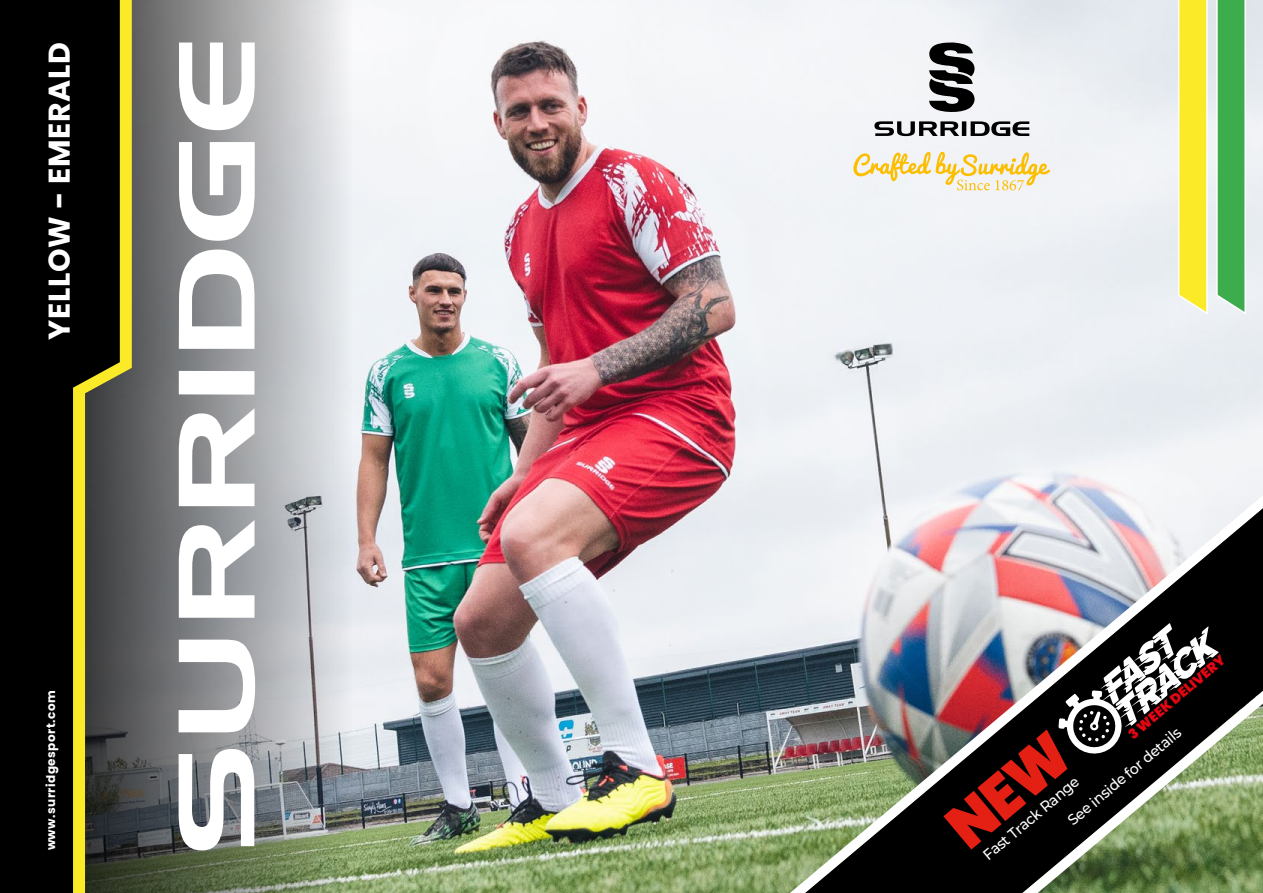
<style>
.page{position:relative;width:1263px;height:893px;background:#fff}
.page>*{position:absolute;margin:0;border:0;box-sizing:border-box;transform-origin:0 0}
.t1{font:700 30px "Poppins";letter-spacing:.02em;color:#fff}
.t2{font:500 15px "Montserrat";color:#fff;scale:.95 1}
.t3{font:900 13.8px "Poppins";color:#e30613}
.t4{font:700 12px "Poppins";letter-spacing:.04em;color:#fff}
</style>
<div class="page">
<img style="left:351px;top:0;width:912px;height:893px">
<svg style="left:132px;top:0;width:219px;height:893px;background:#9da0a0"></svg>
<svg style="left:179px;top:640px;width:76px;height:92px"></svg>
<svg style="left:179px;top:749px;width:75px;height:101px"></svg>
<svg style="left:179px;top:520px;width:75px;height:98px"></svg>
<svg style="left:179px;top:408px;width:75px;height:98px"></svg>
<svg style="left:179px;top:43px;width:76px;height:87px"></svg>
<svg style="left:179px;top:142px;width:76px;height:99px"></svg>
<svg style="left:179px;top:250px;width:75px;height:99px"></svg>
<div style="left:179px;top:371px;width:75px;height:24px;background:#fff"></div>
<svg style="left:120px;top:0;width:12px;height:893px;background:#938e3d"></svg>
<svg style="left:0;top:0;width:120px;height:893px;background:#18180c"></svg>
<svg style="left:853px;top:151px;width:197px;height:39px"></svg>
<svg style="left:874px;top:121px;width:85px;height:15px"></svg>
<svg style="left:970px;top:121px;width:59px;height:15px"></svg>
<hr style="left:962px;top:121px;width:4px;height:15px;background:#000">
<svg style="left:929px;top:42px;width:46px;height:70px"></svg>
<svg style="left:1215px;top:0;width:32px;height:316px;background:#61bb6f"></svg>
<svg style="left:1177px;top:0;width:31px;height:316px;background:#f9ec4b"></svg>
<img style="left:745px;top:452px;width:518px;height:441px">
<img style="left:854px;top:556px;width:409px;height:337px">
<svg style="left:943px;top:623px;width:275px;height:226px;background:#524e4a"></svg>
<h1 class="t1" style="left:42px;top:340px;width:299px;rotate:-90deg">YELLOW - EMERALD</h1>
<p class="t4" style="left:44px;top:850px;width:161px;rotate:-90deg">www.surridgesport.com</p>
<p class="t3" style="left:1125px;top:730px;width:123px;rotate:-40deg">3 WEEK DELIVERY</p>
<p class="t2" style="left:1063px;top:814px;width:152px;rotate:-40deg">See inside for details</p>
<p class="t2" style="left:978px;top:849px;width:128px;rotate:-40deg">Fast Track Range</p>
</div>
